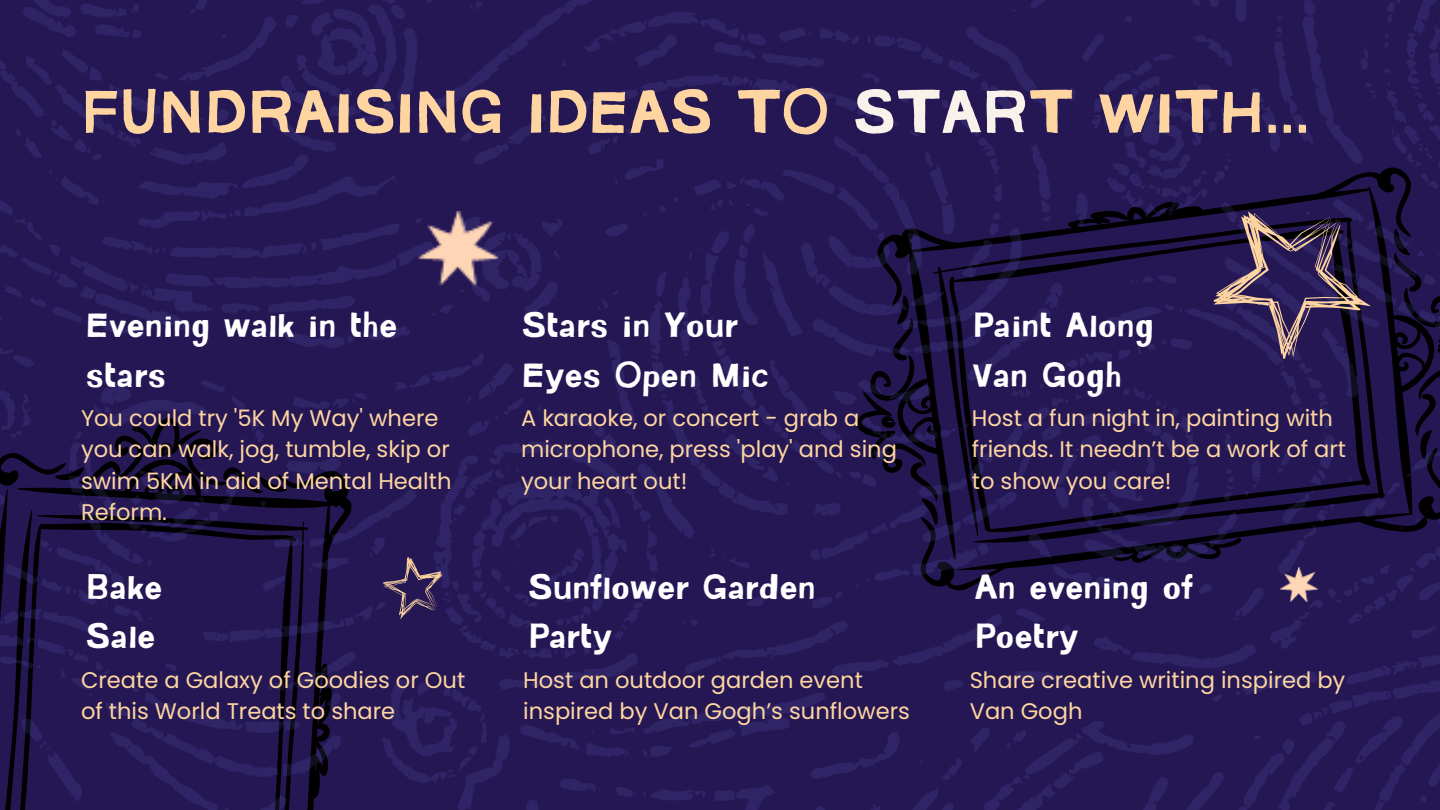
<style>
.page{position:relative;width:1440px;height:810px;background:#fff}
.page>*{position:absolute;margin:0;border:0;box-sizing:border-box;transform-origin:0 0}
.t1{font:62px "YWFTHLLVTKA";color:#fed5a1}
.t2{font:35.6px/49.5px "YWFTHLLVTKA";color:#fff}
.t3{font:22.6px/31.5px "Poppins";color:#fed5a1}
.s1{color:#f8f2eb}
</style>
<div class="page">
<img style="left:0;top:0;width:1440px;height:810px">
<img style="left:418px;top:211px;width:79px;height:75px">
<img style="left:1280px;top:595px;width:37px;height:8px">
<svg style="left:854px;top:161px;width:586px;height:434px;background:#24184c"></svg>
<svg style="left:372px;top:547px;width:86px;height:86px;background:#35255b"></svg>
<p class="t1" style="left:81px;top:86px;width:1230px">FUNDRAISING IDEAS TO <span class="s1">STAR</span>T WITH...</p>
<p class="t2" style="left:86px;top:304px;width:313px">Evening walk in the stars</p>
<h1 class="t3" style="left:81px;top:402px;width:372px">You could try '5K My Way' where you can walk, jog, tumble, skip or swim 5KM in aid of Mental Health<br>Reform.</h1>
<h2 class="t2" style="left:522px;top:304px;width:249px">Stars in Your<br>Eyes Open Mic</h2>
<p class="t2" style="left:973px;top:304px;width:183px">Paint Along<br>Van Gogh</p>
<p class="t3" style="left:521px;top:402px;width:377px">A karaoke, or concert - grab a microphone, press 'play' and sing your heart out!</p>
<h2 class="t3" style="left:972px;top:402px;width:376px">Host a fun night in, painting with friends. It needn’t be a work of art to show you care!</h2>
<p class="t2" style="left:86px;top:565px;width:78px">Bake<br>Sale</p>
<p class="t2" style="left:528px;top:565px;width:289px">Sunflower Garden<br>Party</p>
<p class="t2" style="left:975px;top:565px;width:220px">An evening of<br>Poetry</p>
<p class="t3" style="left:81px;top:664px;width:386px">Create a Galaxy of Goodies or Out of this World Treats to share</p>
<h2 class="t3" style="left:523px;top:664px;width:388px">Host an outdoor garden event inspired by Van Gogh’s sunflowers</h2>
<p class="t3" style="left:970px;top:664px;width:377px">Share creative writing inspired by<br>Van Gogh</p>
</div>
